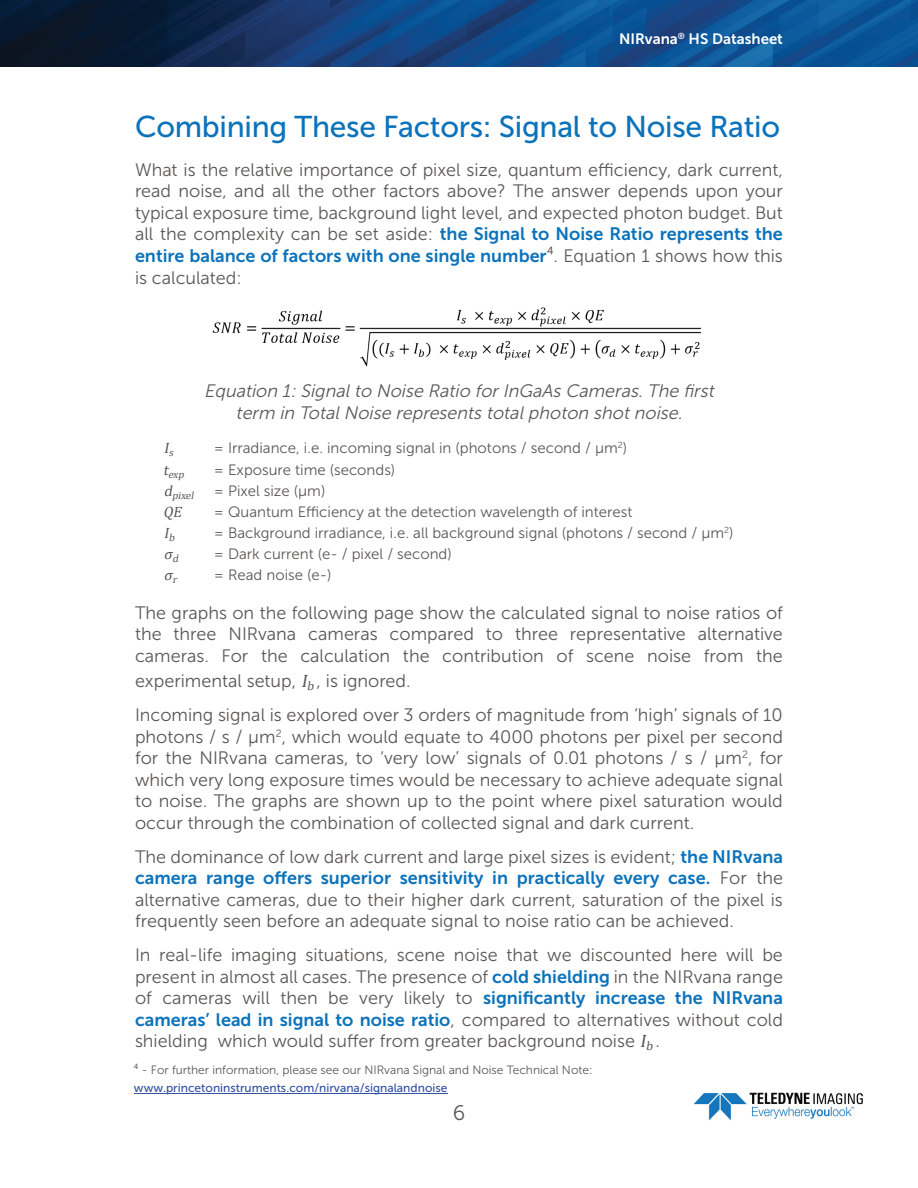
<style>
.page{position:relative;width:918px;height:1188px;background:#fff}
.page>*{position:absolute;margin:0;border:0;box-sizing:border-box;transform-origin:0 0}
.t1{font:30px "Museo Sans 500";letter-spacing:-.01em;color:#0c73bb}
.t2{font:21px "Museo Sans 300";color:#5a5857}
.t3{font:18px/21.6px "Museo Sans 300";color:#5a5857;text-align:justify}
.t4{font:18px/21.6px "Museo Sans 700";color:#0c73bb}
.t5{font:italic 18px/21.6px "Museo Sans 300";color:#5a5857;text-align:center}
.t6{font:15px/21.1px "Museo Sans 300";color:#5a5857}
.t7{font:15px "Museo Sans 700";color:#fff}
.t8{font:italic 15px "Cambria Math";color:#5a5857}
.t9{font:12px "Museo Sans 300";color:#5a5857}
.t10{font:12px "Museo Sans 500";color:#3451a2}
.t11{font:italic 10.5px "Cambria Math";color:#5a5857}
.s1{font-family:"Museo Sans 300";color:#5a5857}
.s2{font-family:"Cambria Math";font-style:italic}
.s3{font-family:"Museo Sans 700";color:#0c73bb}
</style>
<div class="page">
<img style="left:693px;top:1092px;width:170px;height:29px">
<img style="left:0;top:0;width:918px;height:67px">
<img style="left:212px;top:307px;width:490px;height:60px">
<hr style="left:134px;top:1093px;width:314px;height:1px;background:#3451a2">
<p class="t7" style="left:619px;top:33px;width:165px">NIRvana<sup>®</sup> HS Datasheet</p>
<h1 class="t1" style="left:135px;top:114px;width:647px">Combining These Factors: Signal to Noise Ratio</h1>
<p class="t3" style="left:135px;top:160px;width:649px">What is the relative importance of pixel size, quantum efficiency, dark current, read noise, and all the other factors above? The answer depends upon your typical exposure time, background light level, and expected photon budget. But</p>
<p class="t4" style="left:135px;top:225px;width:649px"><span class="s1">all the complexity can be set aside:</span> the Signal to Noise Ratio represents the entire balance of factors with one single number<span class="s1">⁴. Equation 1 shows how this</span></p>
<p class="t3" style="left:135px;top:268px;width:108px">is calculated:</p>
<p class="t5" style="left:204px;top:382px;width:515px">Equation 1: Signal to Noise Ratio for InGaAs Cameras. The first term in Total Noise represents total photon shot noise.</p>
<p class="t8" style="left:164px;top:442px;width:13px">I<sub>s</sub></p>
<p class="t6" style="left:214px;top:439px;width:415px">= Irradiance, i.e. incoming signal in (photons / second / µm<sup>2</sup>)</p>
<p class="t11" style="left:163px;top:469px;width:24px"><sup>t</sup>exp</p>
<p class="t6" style="left:164px;top:460px;width:233px;text-indent:50px">= Exposure time (seconds) <span class="s2">d</span><sub>pixel</sub> = Pixel size (µm)</p>
<p class="t8" style="left:163px;top:505px;width:23px">QE</p>
<p class="t6" style="left:214px;top:502px;width:420px">= Quantum Efficiency at the detection wavelength of interest</p>
<p class="t8" style="left:164px;top:526px;width:14px">I<sub>b</sub></p>
<p class="t6" style="left:214px;top:524px;width:521px">= Background irradiance, i.e. all background signal (photons / second / µm<sup>2</sup>)</p>
<p class="t8" style="left:164px;top:547px;width:18px">σ<sub>d</sub></p>
<p class="t6" style="left:214px;top:545px;width:240px">= Dark current (e- / pixel / second)</p>
<p class="t8" style="left:164px;top:568px;width:16px">σ<sub>r</sub></p>
<p class="t6" style="left:214px;top:566px;width:119px">= Read noise (e-)</p>
<p class="t3" style="left:135px;top:604px;width:649px">The graphs on the following page show the calculated signal to noise ratios of the three NIRvana cameras compared to three representative alternative cameras. For the calculation the contribution of scene noise from the</p>
<p class="t3" style="left:135px;top:666px;width:649px;line-height:33.6px">experimental setup, <span class="s2">I</span><sub>b</sub>, is ignored.<br>Incoming signal is explored over 3 orders of magnitude from ‘high’ signals of 10</p>
<p class="t3" style="left:135px;top:727px;width:649px">photons / s / µm<sup>2</sup>, which would equate to 4000 photons per pixel per second for the NIRvana cameras, to ‘very low’ signals of 0.01 photons / s / µm<sup>2</sup>, for which very long exposure times would be necessary to achieve adequate signal to noise. The graphs are shown up to the point where pixel saturation would occur through the combination of collected signal and dark current.</p>
<p class="t3" style="left:135px;top:847px;width:649px">The dominance of low dark current and large pixel sizes is evident; <span class="s3">the NIRvana</span></p>
<p class="t4" style="left:135px;top:869px;width:649px">camera range offers superior sensitivity in practically every case. <span class="s1">For the</span></p>
<p class="t3" style="left:135px;top:891px;width:649px">alternative cameras, due to their higher dark current, saturation of the pixel is frequently seen before an adequate signal to noise ratio can be achieved.</p>
<p class="t3" style="left:135px;top:946px;width:649px">In real-life imaging situations, scene noise that we discounted here will be present in almost all cases. The presence of <span class="s3">cold shielding</span> in the NIRvana range of cameras will then be very likely to <span class="s3">significantly increase the NIRvana cameras’ lead in signal to noise ratio</span>, compared to alternatives without cold shielding which would suffer from greater background noise <span class="s2">I</span><sub>b</sub>.</p>
<p class="t9" style="left:134px;top:1065px;width:460px">⁴ - For further information, please see our NIRvana Signal and Noise Technical Note:</p>
<p class="t10" style="left:134px;top:1083px;width:315px">www.princetoninstruments.com/nirvana/signalandnoise</p>
<p class="t2" style="left:453px;top:1104px;width:14px">6</p>
</div>
